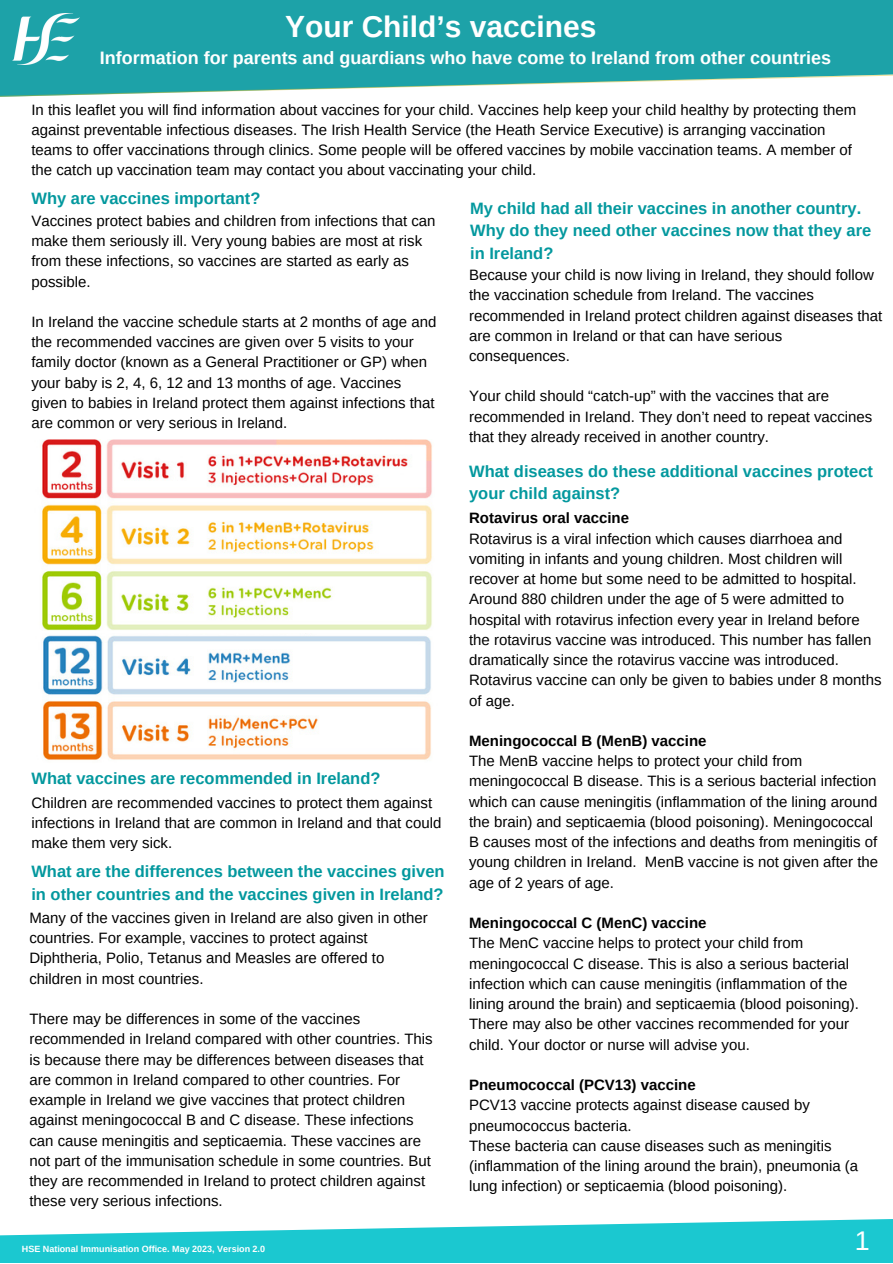
<style>
.page{position:relative;width:893px;height:1264px;background:#fff}
.page>*{position:absolute;margin:0;border:0;box-sizing:border-box;transform-origin:0 0}
.t1{font:700 30px "Arimo";color:#fff}
.t2{font:27px "Arimo";color:#fff}
.t3{font:700 18px "Arimo";color:#fff}
.t4{font:700 16.5px/22.5px "Arimo";color:#03989e}
.t5{font:15px/20.2px "Arimo";color:#000}
.t6{font:700 15px "Arimo";color:#000}
.t7{font:700 9px "Arimo";color:#fff}
</style>
<div class="page">
<svg style="left:0;top:1219px;width:892px;height:43px;fill:#1bc8d0"></svg>
<div style="left:0;top:0;width:892px;height:74px;background:#1da2a8"></div>
<img style="left:12px;top:13px;width:68px;height:52px">
<svg style="left:0;top:74px;width:892px;height:23px"></svg>
<img style="left:42px;top:439px;width:390px;height:192px">
<img style="left:43px;top:635px;width:388px;height:125px">
<p class="t1" style="left:285px;top:10px;width:313px">Your Child’s vaccines</p>
<p class="t3" style="left:100px;top:48px;width:732px">Information for parents and guardians who have come to Ireland from other countries</p>
<p class="t5" style="left:31px;top:99px;width:826px">In this leaflet you will find information about vaccines for your child. Vaccines help keep your child healthy by protecting them against preventable infectious diseases. The Irish Health Service (the Heath Service Executive) is arranging vaccination teams to offer vaccinations through clinics. Some people will be offered vaccines by mobile vaccination teams. A member of the catch up vaccination team may contact you about vaccinating your child.</p>
<p class="t4" style="left:31px;top:187px;width:230px">Why are vaccines important?</p>
<p class="t5" style="left:31px;top:210px;width:405px">Vaccines protect babies and children from infections that can make them seriously ill. Very young babies are most at risk from these infections, so vaccines are started as early as possible.</p>
<p class="t5" style="left:31px;top:312px;width:406px">In Ireland the vaccine schedule starts at 2 months of age and the recommended vaccines are given over 5 visits to your family doctor (known as a General Practitioner or GP) when your baby is 2, 4, 6, 12 and 13 months of age. Vaccines given to babies in Ireland protect them against infections that are common or very serious in Ireland.</p>
<p class="t4" style="left:470px;top:197px;width:402px">My child had all their vaccines in another country.<br>Why do they need other vaccines now that they are in Ireland?</p>
<p class="t5" style="left:469px;top:265px;width:415px">Because your child is now living in Ireland, they should follow the vaccination schedule from Ireland. The vaccines recommended in Ireland protect children against diseases that are common in Ireland or that can have serious consequences.</p>
<p class="t5" style="left:469px;top:386px;width:405px">Your child should “catch-up” with the vaccines that are recommended in Ireland. They don’t need to repeat vaccines that they already received in another country.</p>
<p class="t4" style="left:31px;top:767px;width:350px">What vaccines are recommended in Ireland?</p>
<p class="t5" style="left:31px;top:792px;width:411px">Children are recommended vaccines to protect them against infections in Ireland that are common in Ireland and that could make them very sick.</p>
<p class="t4" style="left:31px;top:860px;width:414px">What are the differences between the vaccines given in other countries and the vaccines given in Ireland?</p>
<p class="t5" style="left:29px;top:907px;width:400px">Many of the vaccines given in Ireland are also given in other countries. For example, vaccines to protect against Diphtheria, Polio, Tetanus and Measles are offered to children in most countries.</p>
<p class="t5" style="left:29px;top:1008px;width:405px">There may be differences in some of the vaccines recommended in Ireland compared with other countries. This is because there may be differences between diseases that are common in Ireland compared to other countries. For example in Ireland we give vaccines that protect children against meningococcal B and C disease. These infections can cause meningitis and septicaemia. These vaccines are not part of the immunisation schedule in some countries. But they are recommended in Ireland to protect children against these very serious infections.</p>
<p class="t7" style="left:22px;top:1243px;width:245px">HSE National Immunisation Office. May 2023, Version 2.0</p>
<p class="t4" style="left:469px;top:460px;width:405px">What diseases do these additional vaccines protect your child against?</p>
<p class="t6" style="left:469px;top:509px;width:161px">Rotavirus oral vaccine</p>
<p class="t5" style="left:469px;top:528px;width:414px">Rotavirus is a viral infection which causes diarrhoea and vomiting in infants and young children. Most children will recover at home but some need to be admitted to hospital.<br>Around 880 children under the age of 5 were admitted to hospital with rotavirus infection every year in Ireland before the rotavirus vaccine was introduced. This number has fallen dramatically since the rotavirus vaccine was introduced.<br>Rotavirus vaccine can only be given to babies under 8 months of age.</p>
<p class="t6" style="left:469px;top:732px;width:239px">Meningococcal B (MenB) vaccine</p>
<p class="t5" style="left:469px;top:751px;width:410px">The MenB vaccine helps to protect your child from meningococcal B disease. This is a serious bacterial infection which can cause meningitis (inflammation of the lining around the brain) and septicaemia (blood poisoning). Meningococcal B causes most of the infections and deaths from meningitis of young children in Ireland. MenB vaccine is not given after the age of 2 years of age.</p>
<p class="t6" style="left:469px;top:914px;width:239px">Meningococcal C (MenC) vaccine</p>
<p class="t5" style="left:469px;top:933px;width:391px">The MenC vaccine helps to protect your child from meningococcal C disease. This is also a serious bacterial infection which can cause meningitis (inflammation of the lining around the brain) and septicaemia (blood poisoning).</p>
<p class="t5" style="left:469px;top:1014px;width:381px">There may also be other vaccines recommended for your child. Your doctor or nurse will advise you.</p>
<p class="t6" style="left:469px;top:1076px;width:228px">Pneumococcal (PCV13) vaccine</p>
<p class="t5" style="left:469px;top:1094px;width:342px">PCV13 vaccine protects against disease caused by pneumococcus bacteria.</p>
<p class="t5" style="left:469px;top:1135px;width:390px">These bacteria can cause diseases such as meningitis (inflammation of the lining around the brain), pneumonia (a lung infection) or septicaemia (blood poisoning).</p>
<p class="t2" style="left:854px;top:1225px;width:16px">1</p>
</div>
